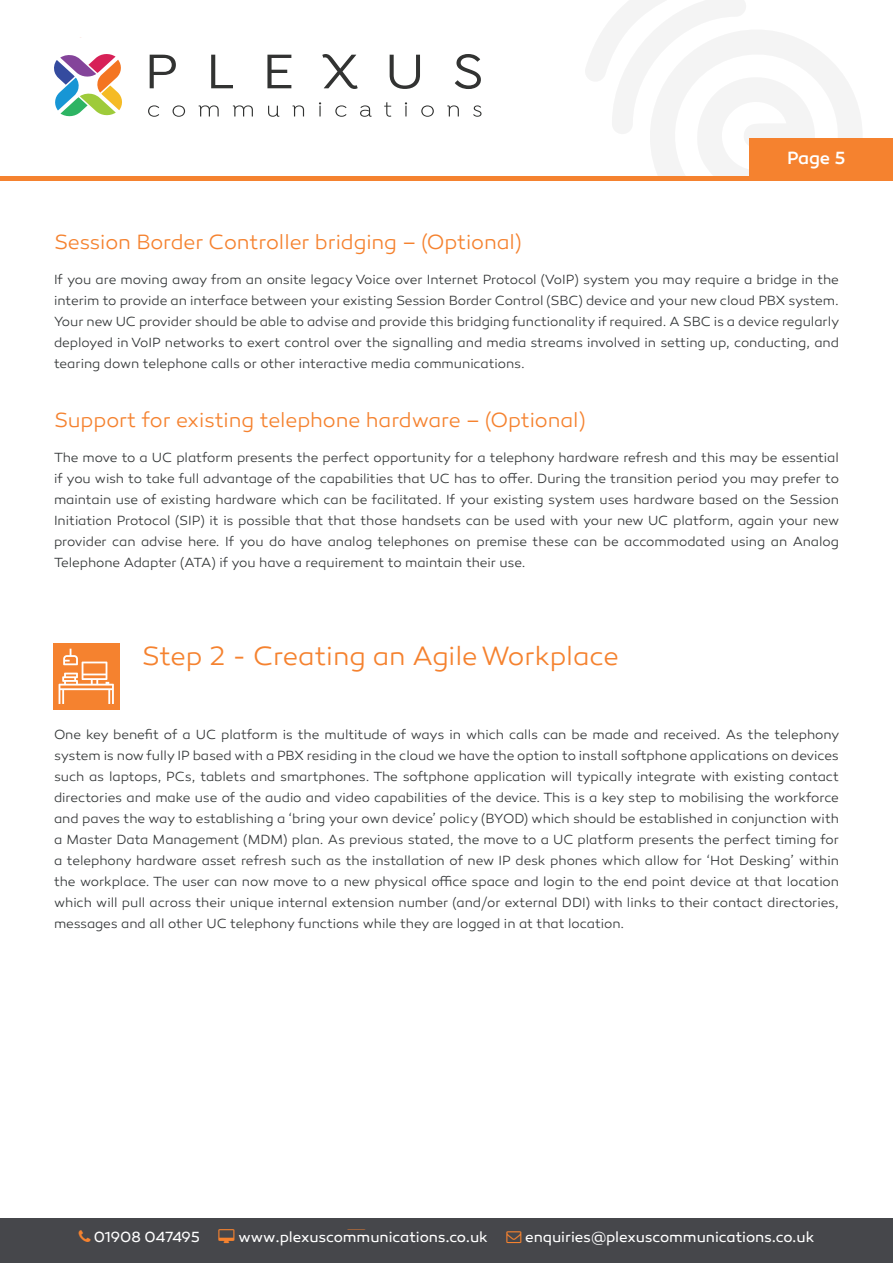
<style>
.page{position:relative;width:893px;height:1263px;background:#fff}
.page>*{position:absolute;margin:0;border:0;box-sizing:border-box;transform-origin:0 0}
.t1{font:300 27px "Canaro";letter-spacing:-.005em;color:#f5822f}
.t2{font:300 21px "Canaro";letter-spacing:-.005em;color:#f5822f}
.t3{font:18px "Canaro";letter-spacing:-.005em;color:#fff}
.t4{font:500 18px "Canaro";color:#fff}
.t5{font:15px "Canaro";letter-spacing:-.005em;color:#fff}
.t6{font:300 13.5px/21px "Canaro";letter-spacing:-.005em;color:#353839;text-align:justify}
</style>
<div class="page">
<svg style="left:585px;top:0;width:277px;height:176px"></svg>
<div style="left:749px;top:138px;width:144px;height:41px;background:#f5822f"></div>
<div style="left:0;top:176px;width:893px;height:5px;background:#f5822f"></div>
<div style="left:0;top:1218px;width:893px;height:45px;background:#46474b"></div>
<div style="left:53px;top:643px;width:66px;height:66px;background:#f5822f"></div>
<svg style="left:59px;top:649px;width:55px;height:55px"></svg>
<svg style="left:455px;top:54px;width:26px;height:35px"></svg>
<svg style="left:148px;top:55px;width:37px;height:62px"></svg>
<svg style="left:198px;top:54px;width:236px;height:63px"></svg>
<svg style="left:447px;top:105px;width:12px;height:11px"></svg>
<svg style="left:473px;top:105px;width:8px;height:12px"></svg>
<svg style="left:54px;top:54px;width:68px;height:63px"></svg>
<p class="t2" style="left:54px;top:230px;width:469px">Session Border Controller bridging – (Optional)</p>
<h3 class="t4" style="left:787px;top:147px;width:60px">Page 5</h3>
<p class="t6" style="left:54px;top:269px;width:787px">If you are moving away from an onsite legacy Voice over Internet Protocol (VoIP) system you may require a bridge in the interim to provide an interface between your existing Session Border Control (SBC) device and your new cloud PBX system.<br>Your new UC provider should be able to advise and provide this bridging functionality if required. A SBC is a device regularly deployed in VoIP networks to exert control over the signalling and media streams involved in setting up, conducting, and tearing down telephone calls or other interactive media communications.</p>
<p class="t2" style="left:54px;top:408px;width:533px">Support for existing telephone hardware – (Optional)</p>
<p class="t6" style="left:54px;top:447px;width:787px">The move to a UC platform presents the perfect opportunity for a telephony hardware refresh and this may be essential if you wish to take full advantage of the capabilities that UC has to offer. During the transition period you may prefer to maintain use of existing hardware which can be facilitated. If your existing system uses hardware based on the Session Initiation Protocol (SIP) it is possible that that those handsets can be used with your new UC platform, again your new provider can advise here. If you do have analog telephones on premise these can be accommodated using an Analog Telephone Adapter (ATA) if you have a requirement to maintain their use.</p>
<p class="t1" style="left:142px;top:640px;width:479px">Step 2 - Creating an Agile Workplace</p>
<p class="t6" style="left:54px;top:724px;width:787px">One key benefit of a UC platform is the multitude of ways in which calls can be made and received. As the telephony system is now fully IP based with a PBX residing in the cloud we have the option to install softphone applications on devices such as laptops, PCs, tablets and smartphones. The softphone application will typically integrate with existing contact directories and make use of the audio and video capabilities of the device. This is a key step to mobilising the workforce and paves the way to establishing a ‘bring your own device’ policy (BYOD) which should be established in conjunction with a Master Data Management (MDM) plan. As previous stated, the move to a UC platform presents the perfect timing for a telephony hardware asset refresh such as the installation of new IP desk phones which allow for ‘Hot Desking’ within the workplace. The user can now move to a new physical office space and login to the end point device at that location which will pull across their unique internal extension number (and/or external DDI) with links to their contact directories, messages and all other UC telephony functions while they are logged in at that location.</p>
<p class="t5" style="left:94px;top:1228px;width:108px">01908 047495</p>
<p class="t5" style="left:238px;top:1228px;width:251px">www.plexuscommunications.co.uk</p>
<p class="t5" style="left:525px;top:1228px;width:291px">enquiries@plexuscommunications.co.uk</p>
<h3 class="t3" style="left:192px;top:1229px;width:134px">020 3814 0229</h3>
<h3 class="t3" style="left:371px;top:1229px;width:155px">info@ecaas.co.uk</h3>
<h3 class="t3" style="left:569px;top:1229px;width:152px">www.ecaas.co.uk</h3>
</div>
